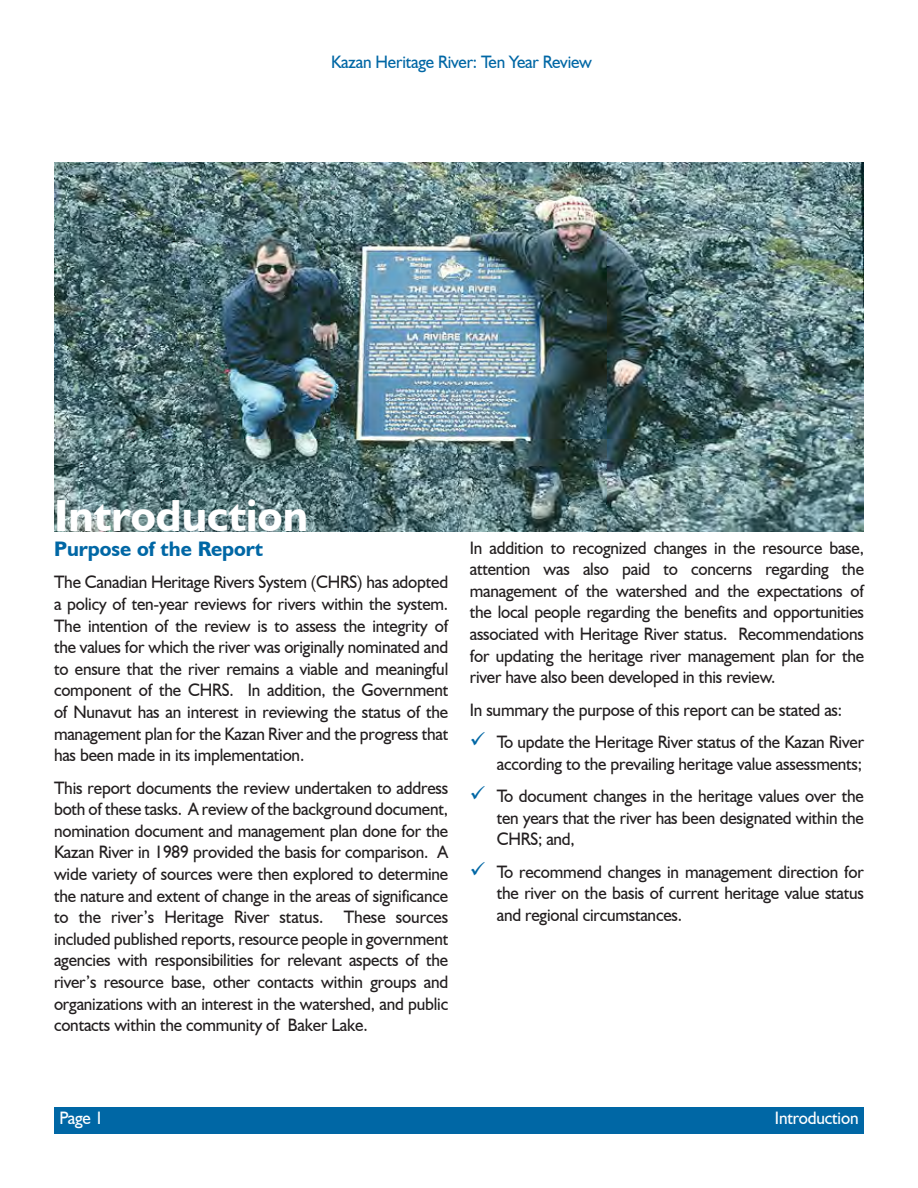
<style>
.page{position:relative;width:918px;height:1188px;background:#fff}
.page>*{position:absolute;margin:0;border:0;box-sizing:border-box;transform-origin:0 0}
.t1{font:700 45px "Humanist 521 BT";color:#fff}
.t2{font:700 21px "Humanist 521 BT";color:#0067a5}
.t3{font:18px/21.6px "Humanist 521 BT";letter-spacing:-.01em;color:#231f20;text-align:justify;scale:.95 1}
.t4{font:18px "Humanist 521 BT";letter-spacing:-.01em;color:#0067a5;scale:.95 1}
.t5{font:18px "Humanist 521 BT";letter-spacing:-.01em;color:#fff;scale:.95 1}
.s1{color:#0067a5}
</style>
<div class="page">
<div style="left:54px;top:1107px;width:810px;height:27px;background:#0067a5"></div>
<img style="left:54px;top:162px;width:810px;height:369px">
<p class="t4" style="left:331px;top:50px;width:276px">Kazan Heritage River: Ten Year Review</p>
<h1 class="t1" style="left:54px;top:487px;width:256px">Introduction</h1>
<p class="t2" style="left:54px;top:536px;width:211px">Purpose of the Report</p>
<p class="t3" style="left:54px;top:571px;width:417px">The Canadian Heritage Rivers System (CHRS) has adopted a policy of ten-year reviews for rivers within the system.<br>The intention of the review is to assess the integrity of the values for which the river was originally nominated and to ensure that the river remains a viable and meaningful component of the CHRS. In addition, the Government of Nunavut has an interest in reviewing the status of the management plan for the Kazan River and the progress that has been made in its implementation.</p>
<p class="t3" style="left:54px;top:776px;width:417px">This report documents the review undertaken to address both of these tasks. A review of the background document, nomination document and management plan done for the Kazan River in 1989 provided the basis for comparison. A wide variety of sources were then explored to determine the nature and extent of change in the areas of significance to the river’s Heritage River status. These sources included published reports, resource people in government agencies with responsibilities for relevant aspects of the river’s resource base, other contacts within groups and organizations with an interest in the watershed, and public contacts within the community of Baker Lake.</p>
<p class="t3" style="left:470px;top:536px;width:417px">In addition to recognized changes in the resource base, attention was also paid to concerns regarding the management of the watershed and the expectations of the local people regarding the benefits and opportunities associated with Heritage River status. Recommendations for updating the heritage river management plan for the river have also been developed in this review.</p>
<p class="t3" style="left:470px;top:698px;width:394px">In summary the purpose of this report can be stated as:</p>
<p class="t3" style="left:470px;top:731px;width:417px;text-align:right"><span class="s1">✓</span> To update the Heritage River status of the Kazan River according to the prevailing heritage value assessments;</p>
<p class="t3" style="left:497px;top:785px;width:388px;text-indent:-27px"><span class="s1">✓</span> To document changes in the heritage values over the ten years that the river has been designated within the CHRS; and,</p>
<p class="t3" style="left:497px;top:860px;width:388px;text-indent:-27px"><span class="s1">✓</span> To recommend changes in management direction for the river on the basis of current heritage value status and regional circumstances.</p>
<p class="t5" style="left:59px;top:1106px;width:48px">Page 1</p>
<p class="t5" style="left:775px;top:1106px;width:90px">Introduction</p>
</div>
